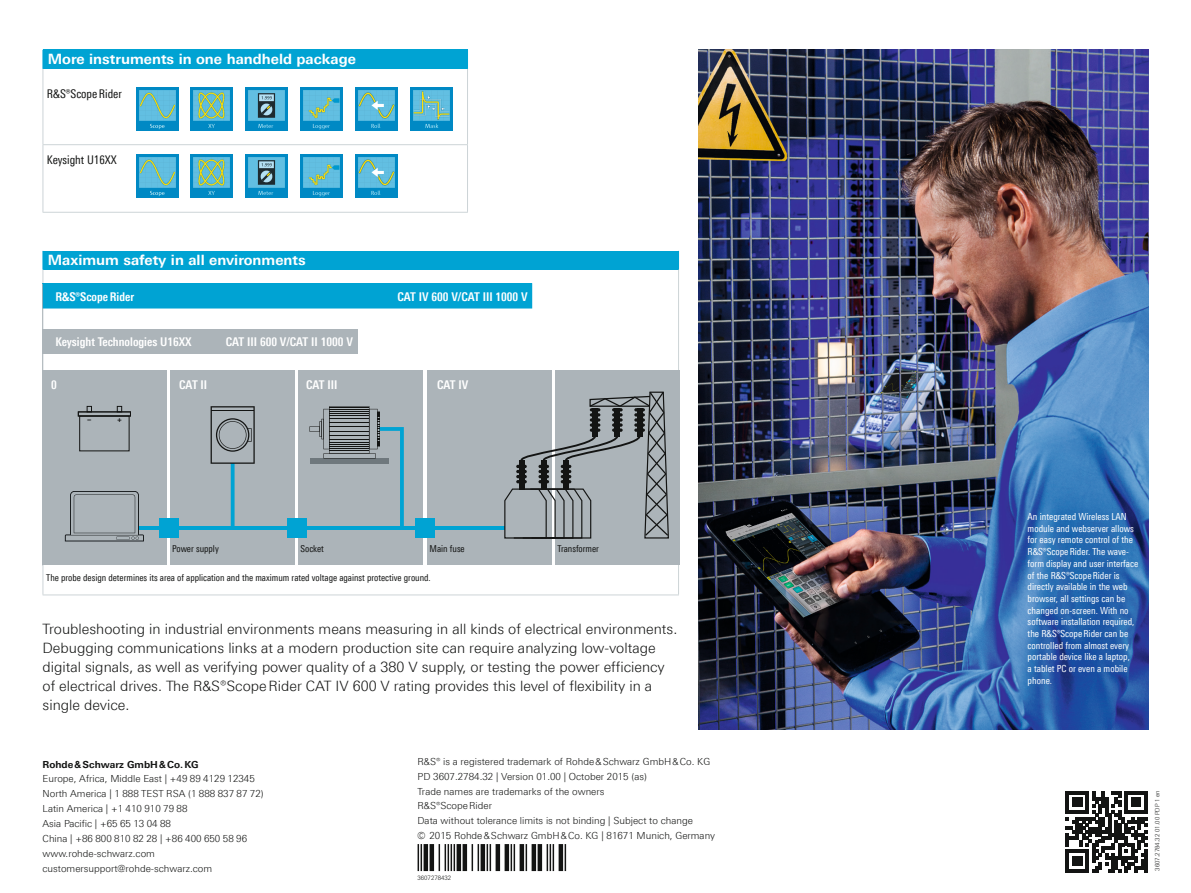
<style>
.page{position:relative;width:1191px;height:893px;background:#fff}
.page>*{position:absolute;margin:0;border:0;box-sizing:border-box;transform-origin:0 0}
.t1{font:300 14.25px/19.2px "Linotype Univers 330";color:#131413}
.t2{font:700 14.25px "Linotype Univers 630";color:#fff}
.t3{font:700 12px "Linotype Univers 620 Cn";color:#fff}
.t4{font:12px "Linotype Univers 420 Cn";color:#131413}
.t5{font:300 9.75px/14.9px "Linotype Univers 330";color:#131413}
.t6{font:9.75px/11.7px "Linotype Univers 420 Cn";color:#fff}
.t7{font:700 9.75px "Linotype Univers 630";color:#131413}
.t8{font:9.45px "Linotype Univers 420 Cn";color:#131413}
.t9{font:700 7.35px "Linotype Univers 630";color:#131413}
.t10{font:300 6px "Linotype Univers 330";color:#131413}
</style>
<div class="page">
<img style="left:136px;top:88px;width:42px;height:43px">
<img style="left:191px;top:88px;width:42px;height:43px">
<img style="left:246px;top:88px;width:42px;height:43px">
<img style="left:300px;top:88px;width:42px;height:43px">
<img style="left:410px;top:88px;width:42px;height:43px">
<img style="left:355px;top:88px;width:42px;height:43px">
<img style="left:136px;top:155px;width:42px;height:43px">
<img style="left:191px;top:155px;width:42px;height:43px">
<img style="left:246px;top:155px;width:42px;height:43px">
<img style="left:300px;top:155px;width:42px;height:43px">
<img style="left:355px;top:155px;width:42px;height:43px">
<div style="left:43px;top:251px;width:635px;height:19px;background:#00a3d3"></div>
<svg style="left:678px;top:251px;width:1px;height:19px"></svg>
<hr style="left:43px;top:270px;width:1px;height:325px;background:#cdd4d7">
<hr style="left:678px;top:270px;width:1px;height:325px;background:#cdd4d7">
<hr style="left:43px;top:595px;width:636px;height:1px;background:#cdd4d7">
<div style="left:170px;top:370px;width:125px;height:195px;background:#acb4b9"></div>
<div style="left:299px;top:370px;width:124px;height:195px;background:#acb4b9"></div>
<div style="left:427px;top:370px;width:124px;height:195px;background:#acb4b9"></div>
<div style="left:555px;top:370px;width:124px;height:195px;background:#acb4b9"></div>
<div style="left:42px;top:370px;width:125px;height:195px;background:#acb4b9"></div>
<hr style="left:139px;top:526px;width:366px;height:4px;background:#00a3d3">
<svg style="left:65px;top:491px;width:79px;height:50px"></svg>
<hr style="left:231px;top:463px;width:3px;height:65px;background:#00a3d3">
<svg style="left:211px;top:406px;width:44px;height:58px"></svg>
<hr style="left:211px;top:410px;width:43px;height:1px;background:#131413">
<svg style="left:504px;top:390px;width:165px;height:149px"></svg>
<div style="left:287px;top:518px;width:19px;height:20px;background:#00a3d3"></div>
<div style="left:159px;top:518px;width:19px;height:20px;background:#00a3d3"></div>
<div style="left:415px;top:518px;width:20px;height:20px;background:#00a3d3"></div>
<div style="left:79px;top:416px;width:51px;height:35px;border:1px solid #131413"></div>
<svg style="left:87px;top:406px;width:5px;height:5px"></svg>
<div style="left:78px;top:411px;width:53px;height:5px;border:1px solid #131413"></div>
<svg style="left:117px;top:406px;width:5px;height:6px"></svg>
<div style="left:42px;top:284px;width:489px;height:24px;background:#00a3d3"></div>
<div style="left:42px;top:283px;width:490px;height:26px;border:1px solid #00a3d3"></div>
<div style="left:42px;top:329px;width:315px;height:24px;background:#acb4b9"></div>
<svg style="left:309px;top:406px;width:95px;height:120px"></svg>
<hr style="left:42px;top:284px;width:1px;height:281px;background:#acb4b9">
<img style="left:699px;top:50px;width:449px;height:679px">
<hr style="left:417px;top:844px;width:2px;height:27px;background:#131413">
<hr style="left:420px;top:844px;width:2px;height:27px;background:#131413">
<div style="left:423px;top:844px;width:5px;height:27px;background:#131413"></div>
<div style="left:429px;top:844px;width:5px;height:27px;background:#131413"></div>
<hr style="left:438px;top:844px;width:2px;height:27px;background:#131413">
<hr style="left:444px;top:844px;width:2px;height:27px;background:#131413">
<hr style="left:447px;top:844px;width:2px;height:27px;background:#131413">
<hr style="left:450px;top:844px;width:2px;height:27px;background:#131413">
<hr style="left:453px;top:844px;width:2px;height:27px;background:#131413">
<div style="left:456px;top:844px;width:5px;height:27px;background:#131413"></div>
<div style="left:462px;top:844px;width:5px;height:27px;background:#131413"></div>
<hr style="left:471px;top:844px;width:2px;height:27px;background:#131413">
<hr style="left:477px;top:844px;width:2px;height:27px;background:#131413">
<div style="left:480px;top:844px;width:5px;height:27px;background:#131413"></div>
<hr style="left:486px;top:844px;width:2px;height:27px;background:#131413">
<hr style="left:489px;top:844px;width:2px;height:27px;background:#131413">
<div style="left:495px;top:844px;width:5px;height:27px;background:#131413"></div>
<div style="left:504px;top:844px;width:5px;height:27px;background:#131413"></div>
<hr style="left:510px;top:844px;width:2px;height:27px;background:#131413">
<hr style="left:513px;top:844px;width:2px;height:27px;background:#131413">
<div style="left:519px;top:844px;width:5px;height:27px;background:#131413"></div>
<hr style="left:525px;top:844px;width:2px;height:27px;background:#131413">
<div style="left:531px;top:844px;width:5px;height:27px;background:#131413"></div>
<div style="left:537px;top:844px;width:5px;height:27px;background:#131413"></div>
<hr style="left:546px;top:844px;width:2px;height:27px;background:#131413">
<hr style="left:549px;top:844px;width:2px;height:27px;background:#131413">
<hr style="left:552px;top:844px;width:2px;height:27px;background:#131413">
<div style="left:558px;top:844px;width:5px;height:27px;background:#131413"></div>
<hr style="left:564px;top:844px;width:2px;height:27px;background:#131413">
<svg style="left:1066px;top:791px;width:81px;height:81px"></svg>
<div style="left:43px;top:50px;width:424px;height:19px;background:#00a3d3"></div>
<svg style="left:467px;top:50px;width:1px;height:19px"></svg>
<hr style="left:43px;top:69px;width:1px;height:75px;background:#cdd4d7">
<hr style="left:467px;top:69px;width:1px;height:75px;background:#cdd4d7">
<hr style="left:43px;top:144px;width:425px;height:1px;background:#cdd4d7">
<hr style="left:43px;top:145px;width:1px;height:67px;background:#cdd4d7">
<hr style="left:467px;top:145px;width:1px;height:67px;background:#cdd4d7">
<hr style="left:43px;top:212px;width:425px;height:1px;background:#cdd4d7">
<h1 class="t2" style="left:48px;top:51px;width:310px">More instruments in one handheld package</h1>
<p class="t4" style="left:47px;top:87px;width:76px">R&amp;S®Scope Rider</p>
<p class="t4" style="left:47px;top:153px;width:71px">Keysight U16XX</p>
<h1 class="t2" style="left:48px;top:252px;width:259px">Maximum safety in all environments</h1>
<p class="t3" style="left:55px;top:289px;width:80px">R&amp;S®ScopeRider</p>
<p class="t3" style="left:55px;top:335px;width:138px">Keysight Technologies U16XX</p>
<p class="t3" style="left:226px;top:335px;width:129px">CAT III 600 V/CAT II 1000 V</p>
<p class="t3" style="left:397px;top:289px;width:132px">CAT IV 600 V/CAT III 1000 V</p>
<p class="t3" style="left:51px;top:378px;width:7px">0</p>
<p class="t3" style="left:306px;top:378px;width:33px">CAT III</p>
<p class="t3" style="left:437px;top:378px;width:33px">CAT IV</p>
<p class="t3" style="left:179px;top:378px;width:29px">CAT II</p>
<p class="t9" style="left:87px;top:415px;width:5px">–</p>
<p class="t9" style="left:117px;top:415px;width:6px">+</p>
<p class="t8" style="left:172px;top:543px;width:48px">Power supply</p>
<p class="t8" style="left:300px;top:543px;width:25px">Socket</p>
<p class="t8" style="left:429px;top:543px;width:37px">Main fuse</p>
<p class="t8" style="left:557px;top:543px;width:43px">Transformer</p>
<p class="t8" style="left:46px;top:572px;width:386px">The probe design determines its area of application and the maximum rated voltage against protective ground.</p>
<p class="t1" style="left:43px;top:619px;width:636px">Troubleshooting in industrial environments means measuring in all kinds of electrical environments.<br>Debugging communications links at a modern production site can require analyzing low-voltage digital signals, as well as verifying power quality of a 380 V supply, or testing the power efficiency of electrical drives. The R&amp;S®Scope Rider CAT IV 600 V rating provides this level of flexibility in a single device.</p>
<p class="t7" style="left:43px;top:758px;width:158px">Rohde &amp; Schwarz GmbH &amp; Co. KG</p>
<p class="t5" style="left:43px;top:771px;width:223px">Europe, Africa, Middle East | +49 89 4129 12345<br>North America | 1 888 TEST RSA (1 888 837 87 72)<br>Latin America | +1 410 910 79 88<br>Asia Pacific | +65 65 13 04 88<br>China | +86 800 810 82 28 | +86 400 650 58 96 www.rohde-schwarz.com customersupport@rohde-schwarz.com</p>
<p class="t5" style="left:417px;top:754px;width:299px">R&amp;S® is a registered trademark of Rohde &amp; Schwarz GmbH &amp; Co. KG PD 3607.2784.32 | Version 01.00 | October 2015 (as)<br>Trade names are trademarks of the owners<br>R&amp;S®Scope Rider<br>Data without tolerance limits is not binding | Subject to change<br>© 2015 Rohde &amp; Schwarz GmbH &amp; Co. KG | 81671 Munich, Germany</p>
<p class="t10" style="left:417px;top:874px;width:35px">3607278432</p>
<p class="t6" style="left:1027px;top:511px;width:112px">An integrated Wireless LAN module and webserver allows for easy remote control of the<br>R&amp;S®Scope Rider. The wave&shy;form display and user interface of the R&amp;S®Scope Rider is directly available in the web browser, all settings can be changed on-screen. With no software installation required, the R&amp;S®Scope Rider can be controlled from almost every portable device like a laptop,<br>a tablet PC or even a mobile phone.</p>
<p class="t10" style="left:1154px;top:871px;width:82px;rotate:-90deg">3607.2784.32 01.00 PDP 1 en</p>
</div>
